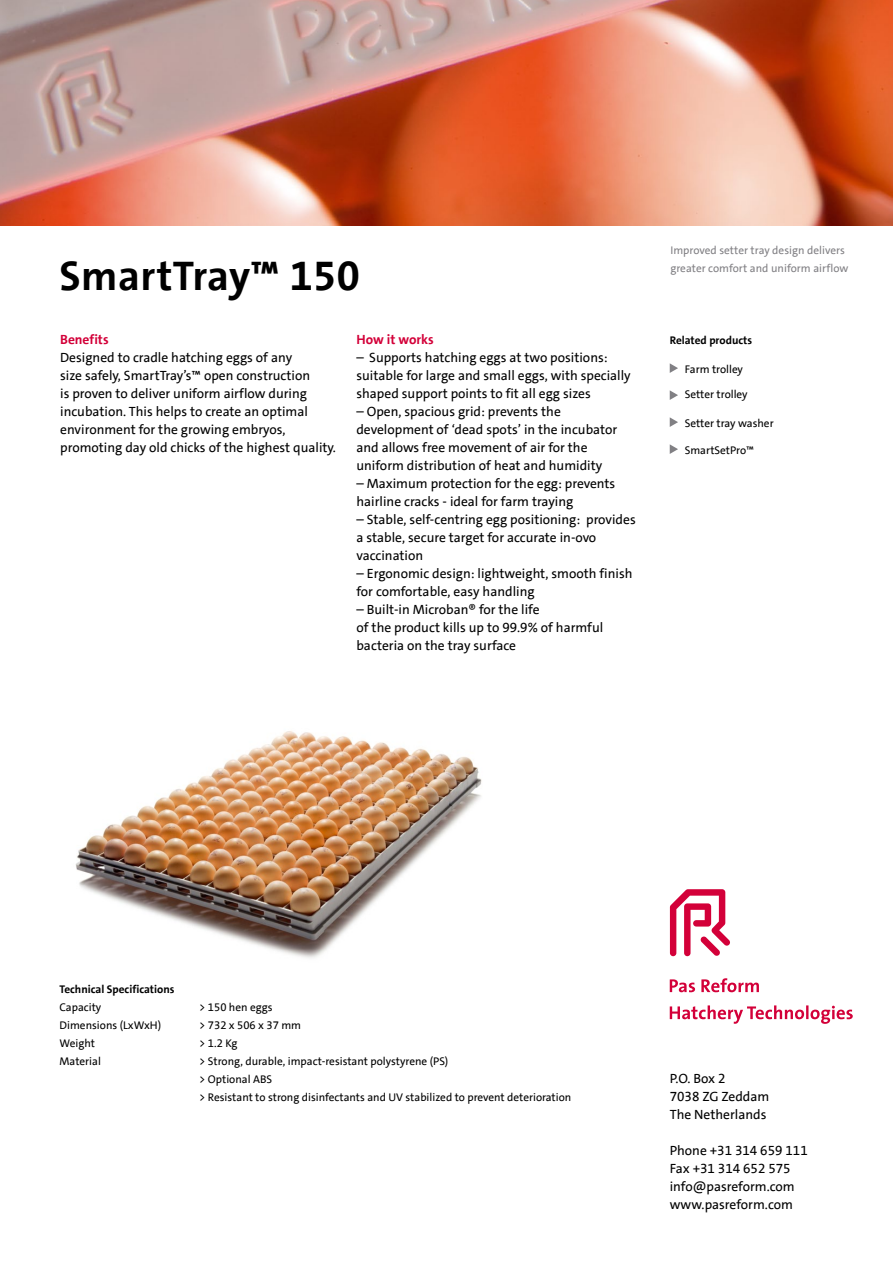
<style>
.page{position:relative;width:893px;height:1263px;background:#fff}
.page>*{position:absolute;margin:0;border:0;box-sizing:border-box;transform-origin:0 0}
.t1{font:700 42px "The Sans LT";letter-spacing:.01em;color:#000}
.t2{font:13.5px/18px "The Sans LT";color:#000}
.t3{font:700 13.5px "The Sans LT";color:#d30039}
.t4{font:11.25px/18px "The Sans LT";color:#000}
.t5{font:11.25px/18px "The Sans LT";letter-spacing:.005em;color:#818084}
.t6{font:700 11.25px "The Sans LT";color:#000}
</style>
<div class="page">
<svg style="left:670px;top:889px;width:60px;height:67px"></svg>
<svg style="left:670px;top:1005px;width:183px;height:19px"></svg>
<svg style="left:670px;top:978px;width:89px;height:14px"></svg>
<img style="left:0;top:0;width:893px;height:225px">
<img style="left:75px;top:731px;width:407px;height:227px">
<svg style="left:670px;top:363px;width:8px;height:10px"></svg>
<svg style="left:670px;top:390px;width:8px;height:10px"></svg>
<svg style="left:670px;top:417px;width:8px;height:10px"></svg>
<svg style="left:670px;top:444px;width:8px;height:10px"></svg>
<h1 class="t1" style="left:60px;top:249px;width:302px">SmartTray™ 150</h1>
<p class="t3" style="left:60px;top:331px;width:50px">Benefits</p>
<p class="t2" style="left:60px;top:349px;width:277px">Designed to cradle hatching eggs of any<br>size safely, SmartTray’s™ open construction<br>is proven to deliver uniform airflow during incubation. This helps to create an optimal environment for the growing embryos, promoting day old chicks of the highest quality.</p>
<p class="t3" style="left:356px;top:331px;width:79px">How it works</p>
<p class="t2" style="left:356px;top:349px;width:276px">– Supports hatching eggs at two positions: suitable for large and small eggs, with specially shaped support points to fit all egg sizes</p>
<p class="t2" style="left:356px;top:403px;width:262px">– Open, spacious grid: prevents the development of ‘dead spots’ in the incubator and allows free movement of air for the uniform distribution of heat and humidity</p>
<p class="t2" style="left:356px;top:475px;width:260px">– Maximum protection for the egg: prevents hairline cracks - ideal for farm traying</p>
<p class="t2" style="left:356px;top:511px;width:281px">– Stable, self-centring egg positioning: provides a stable, secure target for accurate in-ovo vaccination</p>
<p class="t2" style="left:356px;top:565px;width:278px">– Ergonomic design: lightweight, smooth finish for comfortable, easy handling</p>
<p class="t2" style="left:356px;top:601px;width:248px">– Built-in Microban® for the life<br>of the product kills up to 99.9% of harmful bacteria on the tray surface</p>
<p class="t5" style="left:670px;top:242px;width:180px">Improved setter tray design delivers greater comfort and uniform airflow</p>
<p class="t6" style="left:670px;top:333px;width:84px">Related products</p>
<p class="t4" style="left:685px;top:360px;width:60px">Farm trolley</p>
<p class="t4" style="left:685px;top:386px;width:64px">Setter trolley</p>
<p class="t4" style="left:685px;top:414px;width:90px">Setter tray washer</p>
<p class="t4" style="left:685px;top:441px;width:71px">SmartSetPro™</p>
<p class="t6" style="left:60px;top:981px;width:116px">Technical Specifications</p>
<p class="t4" style="left:60px;top:998px;width:43px">Capacity</p>
<p class="t4" style="left:199px;top:998px;width:75px">&gt; 150 hen eggs</p>
<p class="t4" style="left:60px;top:1016px;width:103px">Dimensions (LxWxH)</p>
<p class="t4" style="left:199px;top:1016px;width:103px">&gt; 732 x 506 x 37 mm</p>
<p class="t4" style="left:60px;top:1034px;width:37px">Weight</p>
<p class="t4" style="left:199px;top:1034px;width:40px">&gt; 1.2 Kg</p>
<p class="t4" style="left:60px;top:1052px;width:43px">Material</p>
<p class="t4" style="left:199px;top:1052px;width:373px">&gt; Strong, durable, impact-resistant polystyrene (PS)<br>&gt; Optional ABS<br>&gt; Resistant to strong disinfectants and UV stabilized to prevent deterioration</p>
<p class="t2" style="left:670px;top:1069px;width:101px">P.O. Box 2<br>7038 ZG Zeddam<br>The Netherlands</p>
<p class="t2" style="left:670px;top:1141px;width:140px">Phone +31 314 659 111<br>Fax +31 314 652 575 info@pasreform.com www.pasreform.com</p>
</div>
